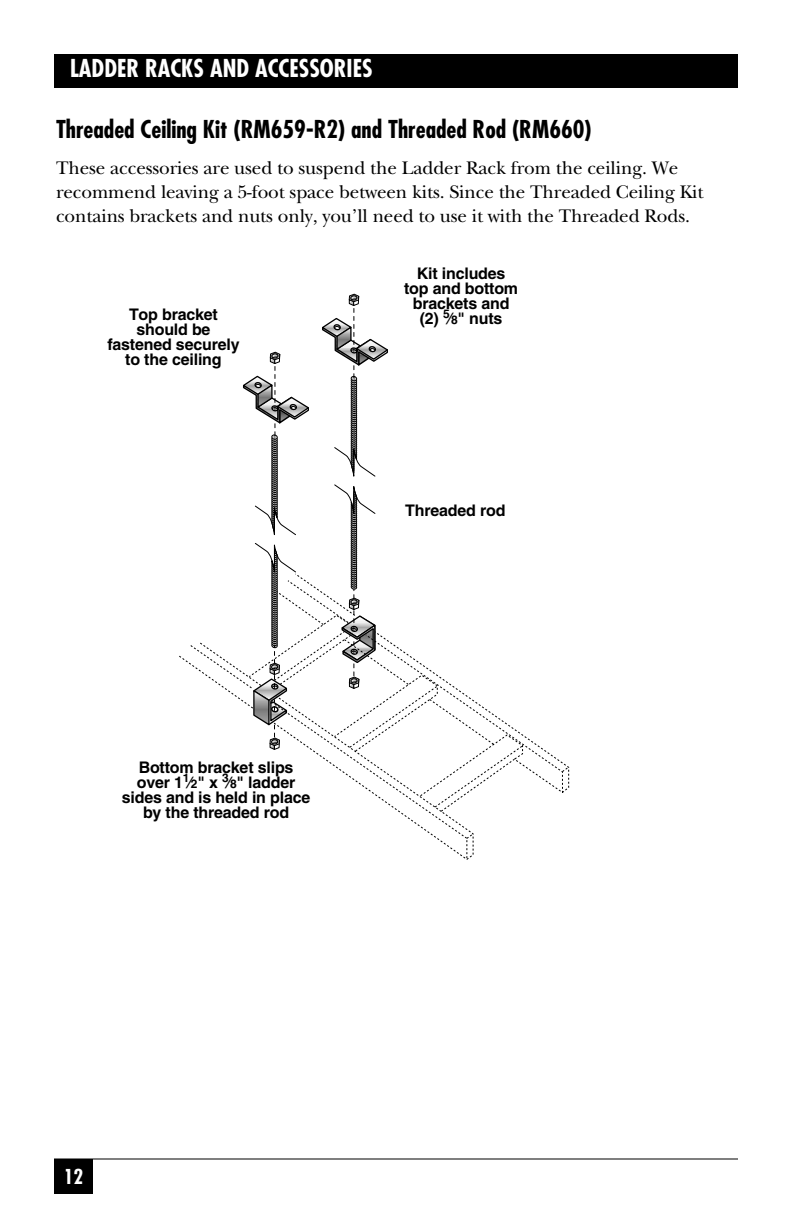
<style>
.page{position:relative;width:792px;height:1224px;background:#fff}
.page>*{position:absolute;margin:0;border:0;box-sizing:border-box;transform-origin:0 0}
.t1{font:700 condensed 24px "Futura";color:#000}
.t2{font:700 condensed 24px "Futura";color:#fff}
.t3{font:700 condensed 20px "Futura";color:#fff}
.t4{font:19px/24px "New Baskerville";letter-spacing:-.005em;color:#000}
.t5{font:700 16px/15px "Helvetica";letter-spacing:-.01em;color:#000;text-align:center}
.s1{font-size:12px}
</style>
<div class="page">
<div style="left:54px;top:54px;width:684px;height:34px;background:#000"></div>
<div style="left:54px;top:1159px;width:39px;height:35px;background:#000"></div>
<svg style="left:189px;top:584px;width:374px;height:276px"></svg>
<svg style="left:320px;top:293px;width:70px;height:397px"></svg>
<svg style="left:241px;top:351px;width:70px;height:400px"></svg>
<hr style="left:54px;top:1158px;width:684px;height:2px;background:#000">
<p class="t2" style="left:70px;top:58px;width:304px">LADDER RACKS AND ACCESSORIES</p>
<p class="t1" style="left:56px;top:119px;width:537px">Threaded Ceiling Kit (RM659-R2) and Threaded Rod (RM660)</p>
<p class="t4" style="left:56px;top:158px;width:649px">These accessories are used to suspend the Ladder Rack from the ceiling. We recommend leaving a 5-foot space between kits. Since the Threaded Ceiling Kit contains brackets and nuts only, you’ll need to use it with the Threaded Rods.</p>
<p class="t5" style="left:107px;top:308px;width:134px">Top bracket should be fastened securely to the ceiling</p>
<p class="t5" style="left:404px;top:267px;width:116px">Kit includes top and bottom brackets and (2) <sup>5</sup>⁄<span class="s1">8</span>" nuts</p>
<p class="t5" style="left:405px;top:504px;width:102px">Threaded rod</p>
<p class="t5" style="left:122px;top:761px;width:190px">Bottom bracket slips over 1<sup>1</sup>⁄<span class="s1">2</span>" x <sup>3</sup>⁄<span class="s1">8</span>" ladder sides and is held in place by the threaded rod</p>
<p class="t3" style="left:64px;top:1168px;width:21px">12</p>
</div>
